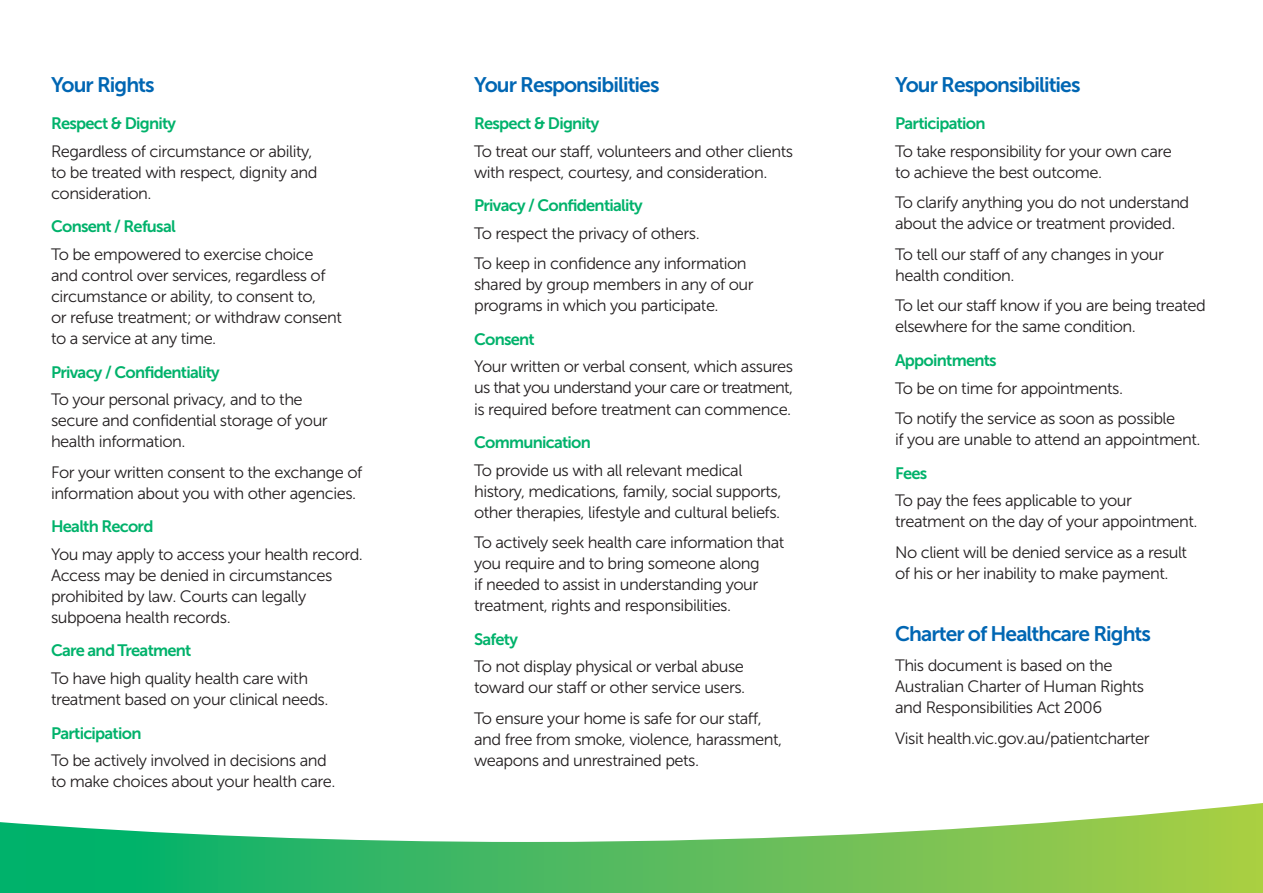
<style>
.page{position:relative;width:1263px;height:893px;background:#fff}
.page>*{position:absolute;margin:0;border:0;box-sizing:border-box;transform-origin:0 0}
.t1{font:21px "Museo Sans 700";letter-spacing:-.045em;color:#0066b3}
.t2{font:16.5px/21px "Museo Sans 300";letter-spacing:-.03em;color:#231f20}
.t3{font:16.5px "Museo Sans 700";letter-spacing:-.045em;color:#00b26b}
</style>
<div class="page">
<svg style="left:0;top:803px;width:1263px;height:90px"></svg>
<p class="t1" style="left:51px;top:73px;width:105px">Your Rights</p>
<p class="t3" style="left:51px;top:114px;width:127px">Respect &amp; Dignity</p>
<p class="t2" style="left:51px;top:141px;width:268px">Regardless of circumstance or ability, to be treated with respect, dignity and consideration.</p>
<p class="t3" style="left:51px;top:217px;width:126px">Consent / Refusal</p>
<p class="t2" style="left:51px;top:244px;width:292px">To be empowered to exercise choice and control over services, regardless of circumstance or ability, to consent to,<br>or refuse treatment; or withdraw consent to a service at any time.</p>
<p class="t3" style="left:51px;top:363px;width:170px">Privacy / Confidentiality</p>
<p class="t2" style="left:51px;top:389px;width:278px">To your personal privacy, and to the secure and confidential storage of your health information.</p>
<p class="t2" style="left:51px;top:461px;width:313px">For your written consent to the exchange of information about you with other agencies.</p>
<p class="t3" style="left:51px;top:517px;width:104px">Health Record</p>
<p class="t2" style="left:51px;top:544px;width:313px">You may apply to access your health record.<br>Access may be denied in circumstances prohibited by law. Courts can legally subpoena health records.</p>
<p class="t3" style="left:51px;top:642px;width:142px">Care and Treatment</p>
<p class="t2" style="left:51px;top:668px;width:279px">To have high quality health care with treatment based on your clinical needs.</p>
<p class="t3" style="left:51px;top:724px;width:92px">Participation</p>
<p class="t2" style="left:51px;top:750px;width:286px">To be actively involved in decisions and to make choices about your health care.</p>
<p class="t1" style="left:474px;top:73px;width:187px">Your Responsibilities</p>
<p class="t3" style="left:474px;top:114px;width:127px">Respect &amp; Dignity</p>
<p class="t2" style="left:474px;top:141px;width:320px">To treat our staff, volunteers and other clients with respect, courtesy, and consideration.</p>
<p class="t3" style="left:474px;top:196px;width:170px">Privacy / Confidentiality</p>
<p class="t2" style="left:474px;top:218px;width:274px;line-height:30.6px">To respect the privacy of others.<br>To keep in confidence any information</p>
<p class="t2" style="left:474px;top:274px;width:281px">shared by group members in any of our programs in which you participate.</p>
<p class="t3" style="left:474px;top:330px;width:62px">Consent</p>
<p class="t2" style="left:474px;top:356px;width:320px;text-align:justify">Your written or verbal consent, which assures us that you understand your care or treatment, is required before treatment can commence.</p>
<p class="t3" style="left:474px;top:433px;width:118px">Communication</p>
<p class="t2" style="left:474px;top:460px;width:309px">To provide us with all relevant medical history, medications, family, social supports, other therapies, lifestyle and cultural beliefs.</p>
<p class="t2" style="left:474px;top:532px;width:312px">To actively seek health care information that you require and to bring someone along<br>if needed to assist in understanding your treatment, rights and responsibilities.</p>
<p class="t3" style="left:474px;top:630px;width:45px">Safety</p>
<p class="t2" style="left:474px;top:656px;width:273px">To not display physical or verbal abuse toward our staff or other service users.</p>
<p class="t2" style="left:474px;top:708px;width:310px">To ensure your home is safe for our staff, and free from smoke, violence, harassment, weapons and unrestrained pets.</p>
<p class="t1" style="left:895px;top:73px;width:187px">Your Responsibilities</p>
<p class="t3" style="left:895px;top:114px;width:92px">Participation</p>
<p class="t2" style="left:895px;top:141px;width:278px">To take responsibility for your own care to achieve the best outcome.</p>
<p class="t2" style="left:895px;top:192px;width:296px">To clarify anything you do not understand about the advice or treatment provided.</p>
<p class="t2" style="left:895px;top:244px;width:270px">To tell our staff of any changes in your health condition.</p>
<p class="t2" style="left:895px;top:295px;width:312px">To let our staff know if you are being treated elsewhere for the same condition.</p>
<p class="t3" style="left:895px;top:351px;width:103px">Appointments</p>
<p class="t2" style="left:895px;top:373px;width:282px;line-height:30.6px">To be on time for appointments.<br>To notify the service as soon as possible</p>
<p class="t2" style="left:895px;top:429px;width:307px">if you are unable to attend an appointment.</p>
<p class="t3" style="left:895px;top:464px;width:34px">Fees</p>
<p class="t2" style="left:895px;top:490px;width:304px">To pay the fees applicable to your treatment on the day of your appointment.</p>
<p class="t2" style="left:895px;top:542px;width:293px">No client will be denied service as a result of his or her inability to make payment.</p>
<p class="t1" style="left:895px;top:622px;width:257px">Charter of Healthcare Rights</p>
<p class="t2" style="left:895px;top:655px;width:251px">This document is based on the<br>Australian Charter of Human Rights and Responsibilities Act 2006</p>
<p class="t2" style="left:895px;top:728px;width:256px">Visit health.vic.gov.au/patientcharter</p>
</div>
